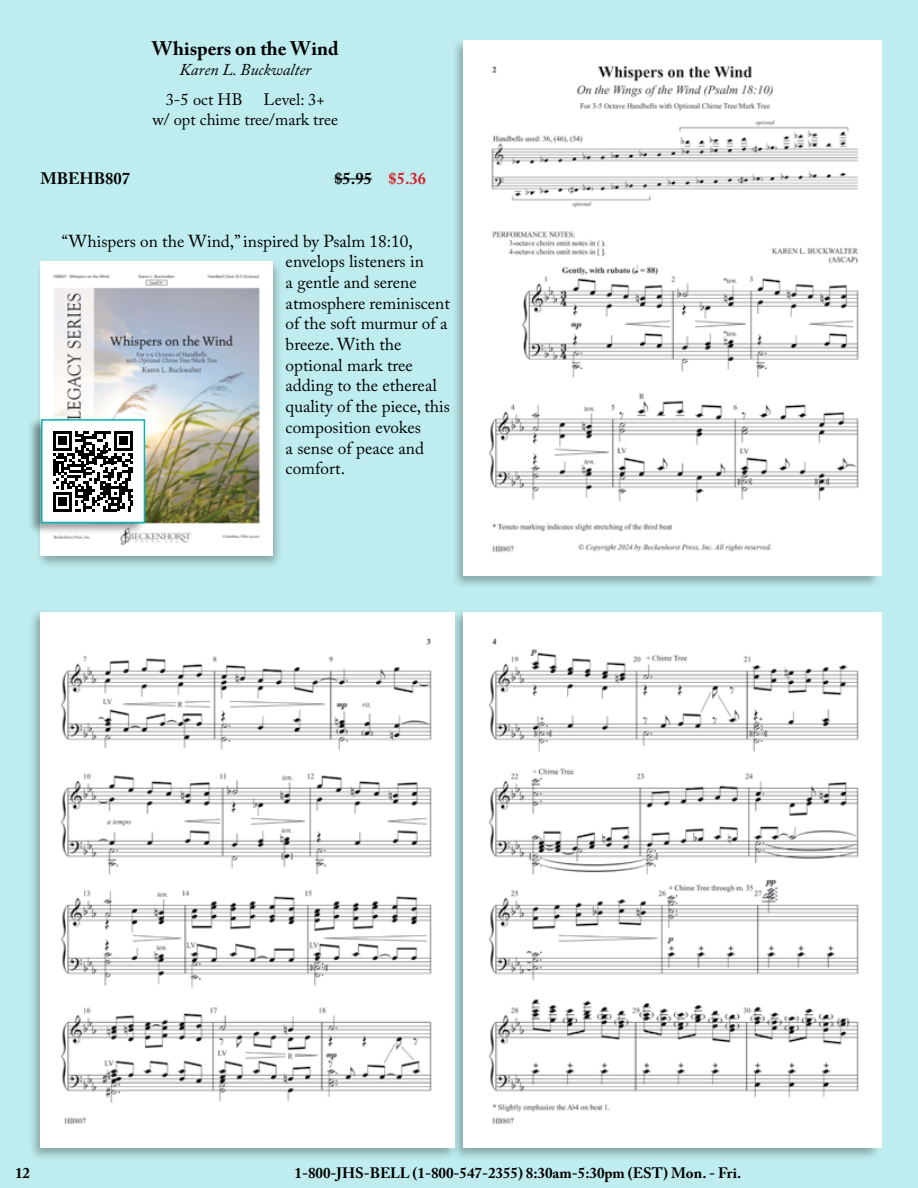
<style>
.page{position:relative;width:918px;height:1188px;background:#bfedef}
.page>*{position:absolute;margin:0;border:0;box-sizing:border-box;transform-origin:0 0}
.t1{font:700 19.5px "Adobe Caslon Pro";color:#000}
.t2{font:17.25px/20.7px "Adobe Caslon Pro";color:#000}
.t3{font:16.5px/19.8px "Adobe Caslon Pro";color:#000}
.t4{font:700 16.5px "Adobe Caslon Pro";color:#000}
.t5{font:italic 16.5px "Adobe Caslon Pro";color:#000}
.t6{font:700 15px "Adobe Caslon Pro";color:#000}
.s1{color:#d2232a}
</style>
<div class="page">
<div style="left:451px;top:38px;width:430px;height:551px;background:#000;opacity:.3"></div>
<div style="left:35px;top:260px;width:249px;height:309px;background:#000;opacity:.3"></div>
<img style="left:40px;top:262px;width:232px;height:293px">
<div style="left:28px;top:609px;width:430px;height:552px;background:#000;opacity:.3"></div>
<div style="left:451px;top:609px;width:430px;height:552px;background:#000;opacity:.3"></div>
<hr style="left:334px;top:179px;width:38px;height:1px;background:#000">
<img style="left:468px;top:40px;width:414px;height:536px">
<img style="left:40px;top:612px;width:414px;height:536px">
<img style="left:468px;top:612px;width:414px;height:536px">
<div style="left:27px;top:417px;width:118px;height:118px;background:#000;opacity:.4"></div>
<div style="left:42px;top:420px;width:102px;height:103px;background:#fff"></div>
<svg style="left:53px;top:431px;width:80px;height:80px"></svg>
<div style="left:41px;top:419px;width:104px;height:104px;border:2px solid #00b7be"></div>
<p class="t1" style="left:152px;top:37px;width:188px">Whispers on the Wind</p>
<p class="t5" style="left:179px;top:59px;width:133px">Karen L. Buckwalter</p>
<p class="t3" style="left:166px;top:90px;width:78px">3-5 oct HB</p>
<p class="t3" style="left:152px;top:90px;width:187px;text-indent:111px">Level: 3+ w/ opt chime tree/mark tree</p>
<p class="t4" style="left:40px;top:169px;width:91px">MBEHB807</p>
<p class="t4" style="left:334px;top:169px;width:93px">$5.95 <span class="s1">$5.36</span></p>
<p class="t2" style="left:286px;top:230px;width:166px;text-indent:-224px">“Whispers on the Wind,” inspired by Psalm 18:10, envelops listeners in<br>a gentle and serene atmosphere reminiscent of the soft murmur of a breeze. With the optional mark tree adding to the ethereal quality of the piece, this composition evokes<br>a sense of peace and comfort.</p>
<p class="t6" style="left:15px;top:1164px;width:16px">12</p>
<p class="t6" style="left:295px;top:1164px;width:448px">1-800-JHS-BELL (1-800-547-2355) 8:30am-5:30pm (EST) Mon. - Fri.</p>
</div>
